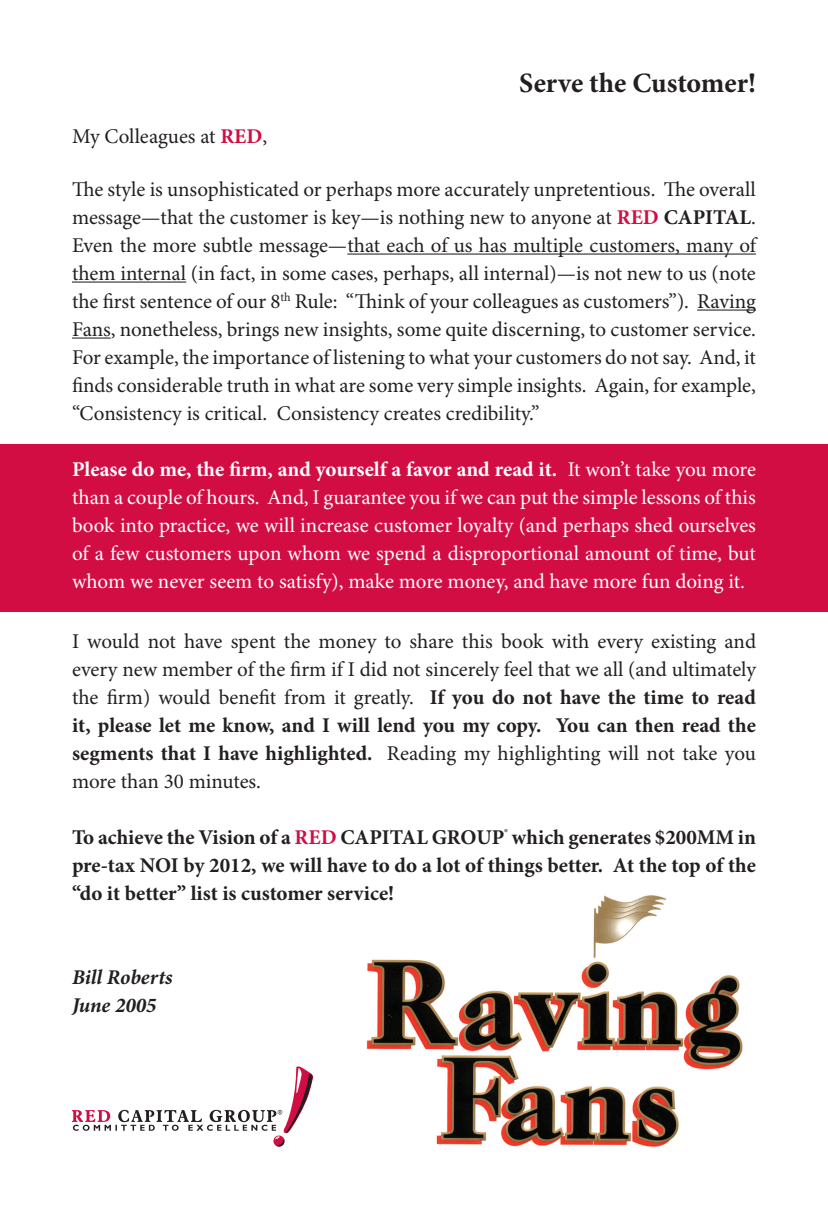
<style>
.page{position:relative;width:828px;height:1224px;background:#fff}
.page>*{position:absolute;margin:0;border:0;box-sizing:border-box;transform-origin:0 0}
.t1{font:700 28px "Minion Pro";letter-spacing:-.005em;color:#231f20}
.t2{font:21px/28px "Minion Pro";color:#231f20;text-align:justify}
.t3{font:21px/28px "Minion Pro";letter-spacing:-.005em;color:#fff;text-align:justify}
.t4{font:700 21px/28px "Minion Pro";color:#231f20;text-align:justify}
.Body_Text{font:italic 700 21px "Minion Pro";color:#231f20}
.s1{font-weight:700;color:#d20d44}
.s2{font-weight:700}
.s3{color:#d20d44}
</style>
<div class="page">
<div style="left:0;top:444px;width:828px;height:167px;background:#d20d44"></div>
<img style="left:366px;top:895px;width:377px;height:252px">
<hr style="left:347px;top:254px;width:409px;height:1px;background:#231f20">
<hr style="left:72px;top:282px;width:114px;height:1px;background:#231f20">
<hr style="left:697px;top:310px;width:59px;height:1px;background:#231f20">
<hr style="left:72px;top:338px;width:39px;height:1px;background:#231f20">
<svg style="left:72px;top:1066px;width:241px;height:81px"></svg>
<p class="t1" style="left:519px;top:67px;width:238px">Serve the Customer!</p>
<p class="t2" style="left:72px;top:123px;width:197px">My Colleagues at <span class="s1">RED</span>,</p>
<p class="t2" style="left:72px;top:176px;width:686px">The style is unsophisticated or perhaps more accurately unpretentious. The overall message—that the customer is key—is nothing new to anyone at <span class="s1">RED</span> <span class="s2">CAPITAL</span>.<br>Even the more subtle message—that each of us has multiple customers, many of them internal (in fact, in some cases, perhaps, all internal)—is not new to us (note the first sentence of our 8<sup>th</sup> Rule: “Think of your colleagues as customers”). Raving Fans, nonetheless, brings new insights, some quite discerning, to customer service.<br>For example, the importance of listening to what your customers do not say. And, it finds considerable truth in what are some very simple insights. Again, for example, “Consistency is critical. Consistency creates credibility.”</p>
<p class="t3" style="left:72px;top:456px;width:686px"><span class="s2">Please do me, the firm, and yourself a favor and read it.</span> It won’t take you more than a couple of hours. And, I guarantee you if we can put the simple lessons of this book into practice, we will increase customer loyalty (and perhaps shed ourselves of a few customers upon whom we spend a disproportional amount of time, but whom we never seem to satisfy), make more money, and have more fun doing it.</p>
<p class="t2" style="left:72px;top:628px;width:686px">I would not have spent the money to share this book with every existing and every new member of the firm if I did not sincerely feel that we all (and ultimately the firm) would benefit from it greatly. <span class="s2">If you do not have the time to read it, please let me know, and I will lend you my copy. You can then read the segments that I have highlighted.</span> Reading my highlighting will not take you more than 30 minutes.</p>
<p class="t4" style="left:72px;top:824px;width:686px">To achieve the Vision of a <span class="s3">RED</span> CAPITAL GROUP<sup>®</sup> which generates $200MM in pre-tax NOI by 2012, we will have to do a lot of things better. At the top of the “do it better” list is customer service!</p>
<p class="Body_Text" style="left:72px;top:965px;width:102px">Bill Roberts</p>
<p class="Body_Text" style="left:72px;top:993px;width:86px">June 2005</p>
</div>
